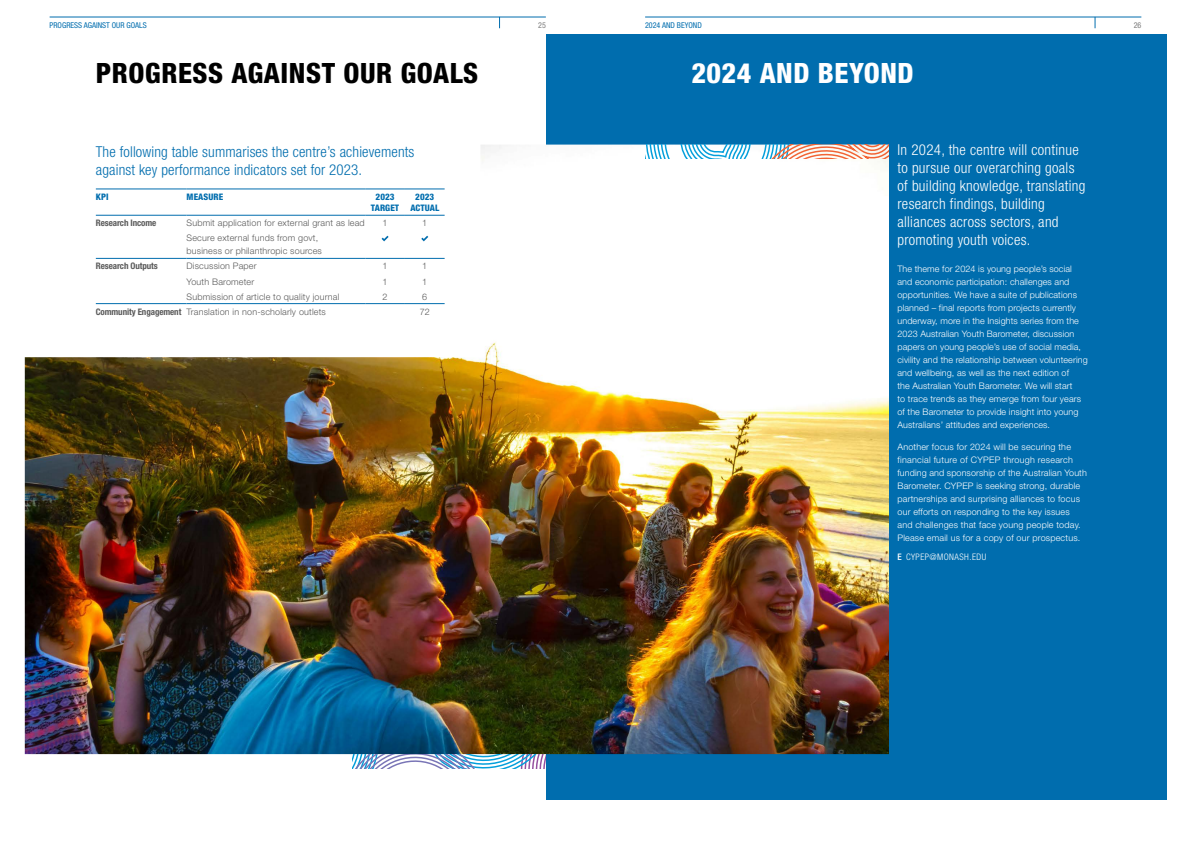
<style>
.page{position:relative;width:1191px;height:842px;background:#fff}
.page>*{position:absolute;margin:0;border:0;box-sizing:border-box;transform-origin:0 0}
.t1{font:800 condensed 28px "Helvetica Neue";letter-spacing:.02em;color:#000}
.t2{font:800 condensed 28px "Helvetica Neue";letter-spacing:.02em;color:#fff}
.t3{font:300 condensed 15px/18px "Helvetica Neue";letter-spacing:.02em;color:#fff}
.t4{font:300 condensed 15px/18px "Helvetica Neue";letter-spacing:.01em;color:#006dae}
.t5{font:300 9px/13px "Helvetica Neue";letter-spacing:.01em;color:#fff}
.t6{font:300 9px/13px "Helvetica Neue";letter-spacing:.02em;color:#5a5a5a}
.t7{font:800 condensed 9px/11px "Helvetica Neue";letter-spacing:.01em;color:#006dae;text-align:center}
.t8{font:700 condensed 9px "Helvetica Neue";letter-spacing:-.01em;color:#5a5a5a}
.t9{font:300 condensed 9px "Helvetica Neue";letter-spacing:.05em;color:#fff}
.t10{font:condensed 8px "Helvetica Neue";color:#006dae}
.t11{font:condensed 8px "Helvetica Neue";color:#7b7b7b}
.s1{font-weight:700;font-stretch:condensed}
.s2{font-weight:500}
</style>
<div class="page">
<div style="left:546px;top:34px;width:620px;height:765px;background:#006dae"></div>
<hr style="left:50px;top:17px;width:496px;height:1px;background:#006dae">
<hr style="left:645px;top:17px;width:496px;height:1px;background:#006dae">
<img style="left:25px;top:145px;width:864px;height:609px">
<svg style="left:645px;top:145px;width:244px;height:14px;background:#cdcfd0"></svg>
<svg style="left:352px;top:754px;width:194px;height:14px"></svg>
<p class="t10" style="left:50px;top:21px;width:99px">PROGRESS AGAINST OUR GOALS</p>
<p class="t11" style="left:538px;top:21px;width:9px">25</p>
<p class="t10" style="left:645px;top:21px;width:58px">2024 AND BEYOND</p>
<p class="t11" style="left:1133px;top:21px;width:9px">26</p>
<h1 class="t1" style="left:96px;top:55px;width:384px">PROGRESS AGAINST OUR GOALS</h1>
<h2 class="t4" style="left:96px;top:142px;width:320px">The following table summarises the centre’s achievements against key performance indicators set for 2023.</h2>
<p class="t7" style="left:96px;top:191px;width:14px">KPI</p>
<p class="t7" style="left:187px;top:191px;width:38px">MEASURE</p>
<p class="t7" style="left:371px;top:191px;width:30px">2023<br>TARGET</p>
<p class="t7" style="left:410px;top:191px;width:30px">2023<br>ACTUAL</p>
<p class="t8" style="left:96px;top:218px;width:62px">Research Income</p>
<p class="t6" style="left:187px;top:216px;width:180px">Submit application for external grant as lead</p>
<p class="t6" style="left:382px;top:216px;width:7px">1</p>
<p class="t6" style="left:422px;top:216px;width:7px">1</p>
<p class="t6" style="left:187px;top:231px;width:137px">Secure external funds from govt, business or philanthropic sources</p>
<p class="t8" style="left:96px;top:261px;width:63px">Research Outputs</p>
<p class="t6" style="left:187px;top:260px;width:72px">Discussion Paper</p>
<p class="t6" style="left:382px;top:260px;width:7px">1</p>
<p class="t6" style="left:422px;top:260px;width:7px">1</p>
<p class="t6" style="left:187px;top:275px;width:69px">Youth Barometer</p>
<p class="t6" style="left:382px;top:275px;width:7px">1</p>
<p class="t6" style="left:422px;top:275px;width:7px">1</p>
<p class="t6" style="left:187px;top:290px;width:154px">Submission of article to quality journal</p>
<p class="t6" style="left:382px;top:290px;width:7px">2</p>
<p class="t6" style="left:422px;top:290px;width:7px">6</p>
<p class="t6" style="left:96px;top:305px;width:232px"><span class="s1">Community Engagement</span> Translation in non-scholarly outlets</p>
<p class="t6" style="left:420px;top:305px;width:12px">72</p>
<h1 class="t2" style="left:691px;top:55px;width:224px">2024 AND BEYOND</h1>
<h2 class="t3" style="left:897px;top:141px;width:189px">In 2024, the centre will continue to pursue our overarching goals of building knowledge, translating research findings, building alliances across sectors, and promoting youth voices.</h2>
<p class="t5" style="left:897px;top:263px;width:192px">The theme for 2024 is young people’s social and economic participation: challenges and opportunities. We have a suite of publications planned – final reports from projects currently underway, more in the Insights series from the 2023 Australian Youth Barometer, discussion papers on young people’s use of social media, civility and the relationship between volunteering and wellbeing, as well as the next edition of<br>the Australian Youth Barometer. We will start<br>to trace trends as they emerge from four years of the Barometer to provide insight into young Australians’ attitudes and experiences.</p>
<p class="t5" style="left:897px;top:440px;width:191px">Another focus for 2024 will be securing the financial future of CYPEP through research funding and sponsorship of the Australian Youth Barometer. CYPEP is seeking strong, durable partnerships and surprising alliances to focus our efforts on responding to the key issues and challenges that face young people today.<br>Please email us for a copy of our prospectus.</p>
<p class="t9" style="left:897px;top:552px;width:90px"><span class="s2">E</span> CYPEP@MONASH.EDU</p>
</div>
